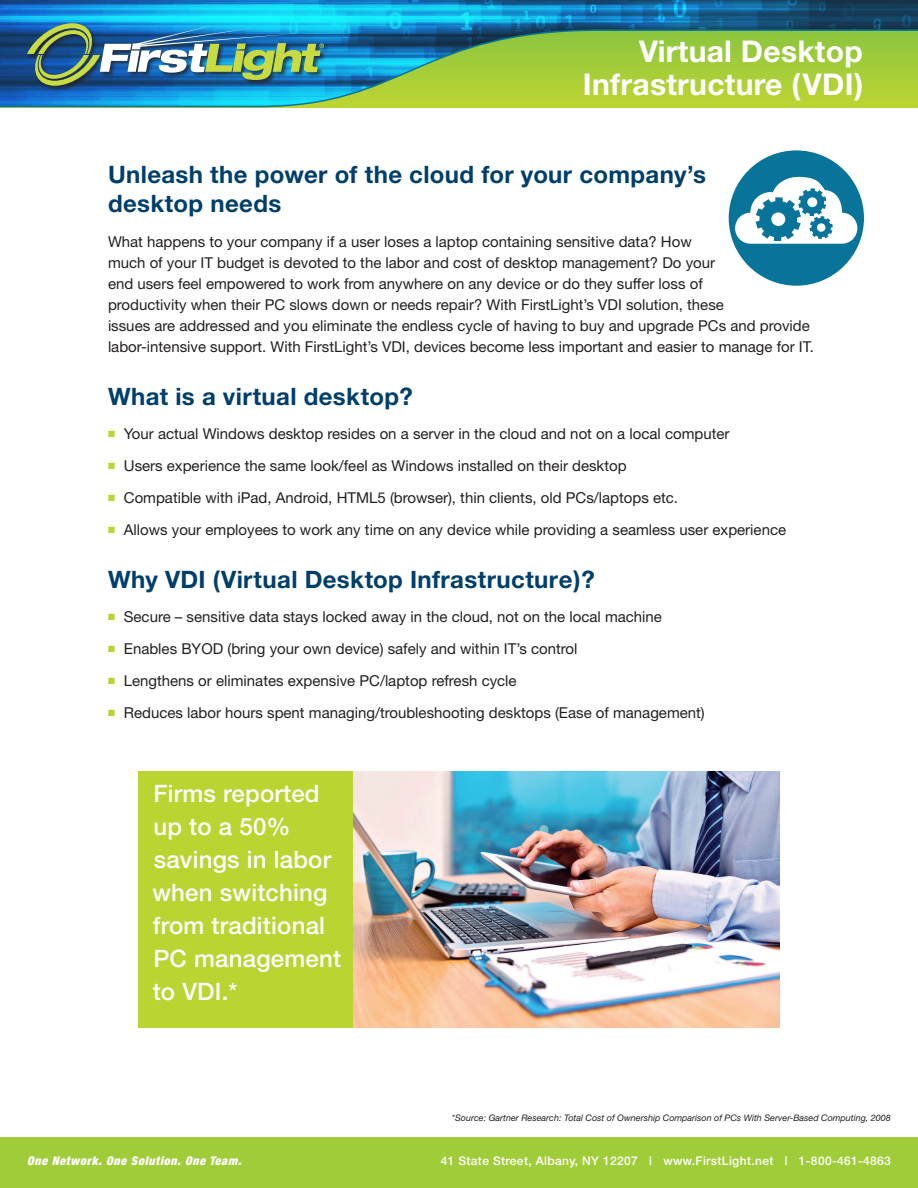
<style>
.page{position:relative;width:918px;height:1188px;background:#fff}
.page>*{position:absolute;margin:0;border:0;box-sizing:border-box;transform-origin:0 0}
.t1{font:700 30px/33px "Helvetica Neue";letter-spacing:.01em;color:#fff;text-align:right}
.head1{font:700 24px/28.8px "Helvetica Neue";letter-spacing:.015em;color:#003f6c}
.Body{font:500 24px/33px "Helvetica Neue";letter-spacing:.01em;color:#fff}
.Body-2{font:15px/21px "Helvetica Neue";color:#231f20}
.t2{font:500 12px "Helvetica Neue";letter-spacing:.03em;color:#fff}
.t3{font:italic 900 condensed 12px "Helvetica Neue";letter-spacing:.06em;color:#fff}
.source1{font:italic 9px "Helvetica Neue";color:#231f20}
.s1{color:#bad432}
</style>
<div class="page">
<svg style="left:0;top:0;width:918px;height:108px;background:#5ca877"></svg>
<div style="left:0;top:1137px;width:918px;height:51px;background:#a1cc3a"></div>
<div style="left:26px;top:22px;width:304px;height:70px;background:#231f20;opacity:.75"></div>
<img style="left:27px;top:23px;width:297px;height:63px">
<svg style="left:729px;top:150px;width:135px;height:136px"></svg>
<div style="left:138px;top:771px;width:642px;height:257px;background:#bad432"></div>
<img style="left:353px;top:771px;width:427px;height:257px">
<h1 class="t1" style="left:583px;top:34px;width:282px">Virtual Desktop<br>Infrastructure (VDI)</h1>
<p class="head1" style="left:108px;top:160px;width:600px">Unleash the power of the cloud for your company’s desktop needs</p>
<p class="Body-2" style="left:108px;top:231px;width:707px">What happens to your company if a user loses a laptop containing sensitive data? How<br>much of your IT budget is devoted to the labor and cost of desktop management? Do your<br>end users feel empowered to work from anywhere on any device or do they suffer loss of<br>productivity when their PC slows down or needs repair? With FirstLight’s VDI solution, these<br>issues are addressed and you eliminate the endless cycle of having to buy and upgrade PCs and provide labor-intensive support. With FirstLight’s VDI, devices become less important and easier to manage for IT.</p>
<p class="head1" style="left:108px;top:381px;width:306px">What is a virtual desktop?</p>
<p class="Body-2" style="left:108px;top:423px;width:623px"><span class="s1">■</span> Your actual Windows desktop resides on a server in the cloud and not on a local computer</p>
<p class="Body-2" style="left:108px;top:455px;width:520px"><span class="s1">■</span> Users experience the same look/feel as Windows installed on their desktop</p>
<p class="Body-2" style="left:108px;top:487px;width:572px"><span class="s1">■</span> Compatible with iPad, Android, HTML5 (browser), thin clients, old PCs/laptops etc.</p>
<p class="Body-2" style="left:108px;top:519px;width:680px"><span class="s1">■</span> Allows your employees to work any time on any device while providing a seamless user experience</p>
<p class="head1" style="left:108px;top:564px;width:488px">Why VDI (Virtual Desktop Infrastructure)?</p>
<p class="Body-2" style="left:108px;top:606px;width:556px"><span class="s1">■</span> Secure – sensitive data stays locked away in the cloud, not on the local machine</p>
<p class="Body-2" style="left:108px;top:638px;width:471px"><span class="s1">■</span> Enables BYOD (bring your own device) safely and within IT’s control</p>
<p class="Body-2" style="left:108px;top:670px;width:410px"><span class="s1">■</span> Lengthens or eliminates expensive PC/laptop refresh cycle</p>
<p class="Body-2" style="left:108px;top:702px;width:598px"><span class="s1">■</span> Reduces labor hours spent managing/troubleshooting desktops (Ease of management)</p>
<p class="Body" style="left:152px;top:777px;width:190px">Firms reported up to a 50% savings in labor when switching from traditional<br>PC management to VDI.*</p>
<p class="source1" style="left:452px;top:1113px;width:441px">*Source: Gartner Research: Total Cost of Ownership Comparison of PCs With Server-Based Computing, 2008</p>
<p class="t3" style="left:27px;top:1154px;width:216px">One Network. One Solution. One Team.</p>
<p class="t2" style="left:441px;top:1154px;width:452px">41 State Street, Albany, NY 12207 | www.FirstLight.net | 1-800-461-4863</p>
</div>
